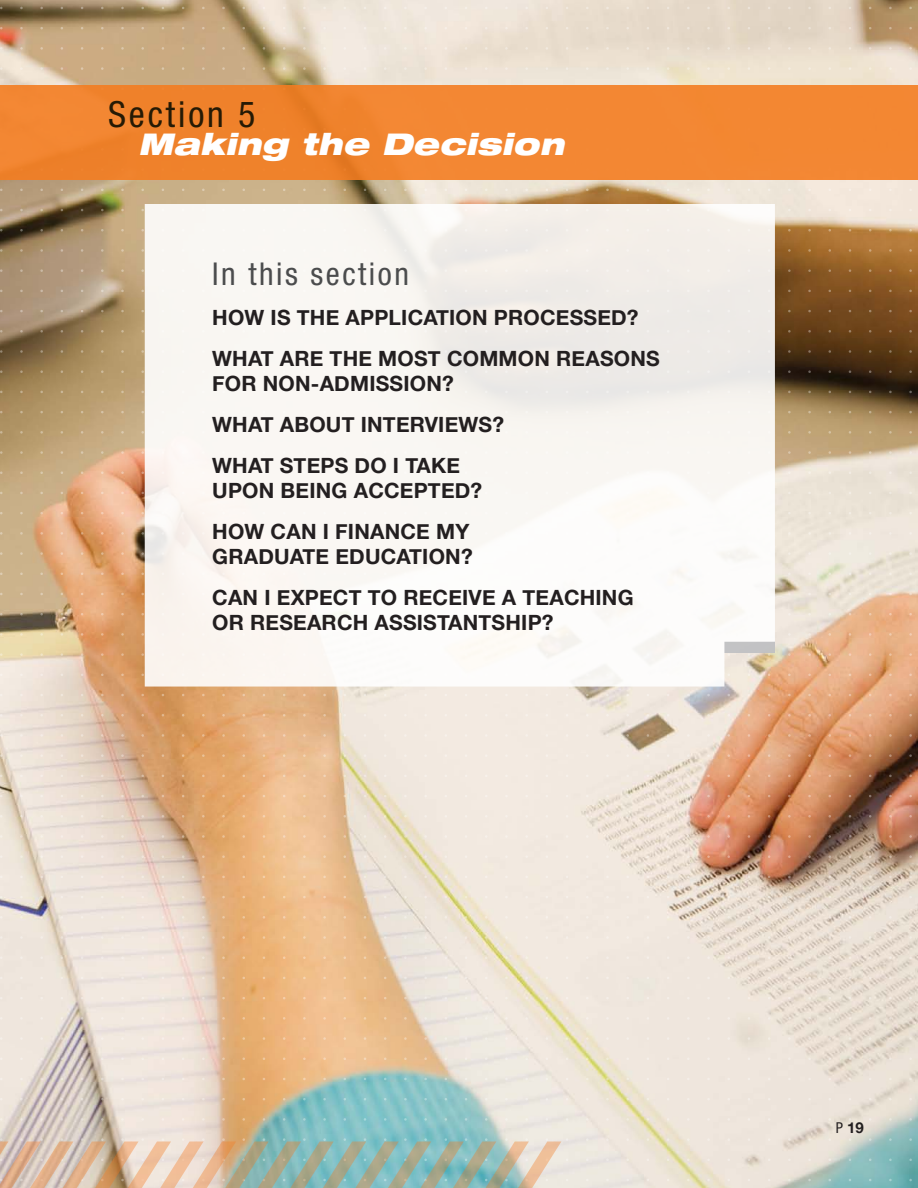
<style>
.page{position:relative;width:918px;height:1188px;background:#fff}
.page>*{position:absolute;margin:0;border:0;box-sizing:border-box;transform-origin:0 0}
.section_titles{font:condensed 36px "Helvetica Neue LT Std";letter-spacing:.08em;color:#251a05}
.section_titles-2{font:condensed 31.5px "Helvetica Neue LT Std";letter-spacing:.08em;color:#4b4c4d}
.subtitles{font:italic 900 expanded 30px "Helvetica Neue LT Std";letter-spacing:.01em;color:#fff}
.section{font:700 21px/25.5px "Helvetica Neue";letter-spacing:.01em;color:#231f20}
.t1{font:700 15px "Helvetica Neue";color:#231f20}
.s1{font-family:"Helvetica Neue LT Std";font-weight:400;font-stretch:condensed}
</style>
<div class="page">
<img style="left:0;top:0;width:918px;height:1188px">
<div style="left:0;top:86px;width:918px;height:94px;background:#f38732"></div>
<svg style="left:145px;top:204px;width:630px;height:483px;fill:#f9f7f3"></svg>
<svg style="left:0;top:1138px;width:54px;height:50px;background:#d8bba9"></svg>
<svg style="left:54px;top:1138px;width:27px;height:50px"></svg>
<svg style="left:81px;top:1138px;width:40px;height:50px;background:#cbaa88"></svg>
<svg style="left:121px;top:1138px;width:61px;height:50px;background:#eacfba"></svg>
<svg style="left:182px;top:1138px;width:40px;height:50px;background:#ebcdb7"></svg>
<svg style="left:222px;top:1138px;width:60px;height:50px;background:#a7ac93"></svg>
<svg style="left:282px;top:1138px;width:32px;height:50px;background:#90b3a8"></svg>
<svg style="left:314px;top:1138px;width:30px;height:50px"></svg>
<svg style="left:344px;top:1138px;width:40px;height:50px;background:#91b6ad"></svg>
<svg style="left:384px;top:1138px;width:61px;height:50px;background:#90b6ae"></svg>
<svg style="left:445px;top:1138px;width:40px;height:50px;background:#8db4ab"></svg>
<svg style="left:485px;top:1138px;width:59px;height:50px;background:#c1c5b5"></svg>
<svg style="left:544px;top:1138px;width:23px;height:50px"></svg>
<p class="section_titles" style="left:108px;top:93px;width:149px">Section 5</p>
<p class="subtitles" style="left:138px;top:125px;width:428px">Making the Decision</p>
<p class="section_titles-2" style="left:212px;top:256px;width:198px">In this section</p>
<p class="section" style="left:212px;top:305px;width:428px">HOW IS THE APPLICATION PROCESSED?</p>
<p class="section" style="left:212px;top:345px;width:449px">WHAT ARE THE MOST COMMON REASONS<br>FOR NON-ADMISSION?</p>
<p class="section" style="left:212px;top:411px;width:293px">WHAT ABOUT INTERVIEWS?</p>
<p class="section" style="left:212px;top:452px;width:272px">WHAT STEPS DO I TAKE<br>UPON BEING ACCEPTED?</p>
<p class="section" style="left:212px;top:518px;width:262px">HOW CAN I FINANCE MY<br>GRADUATE EDUCATION?</p>
<p class="section" style="left:212px;top:584px;width:423px">CAN I EXPECT TO RECEIVE A TEACHING<br>OR RESEARCH ASSISTANTSHIP?</p>
<p class="t1" style="left:836px;top:1119px;width:30px"><span class="s1">P</span> 19</p>
</div>
